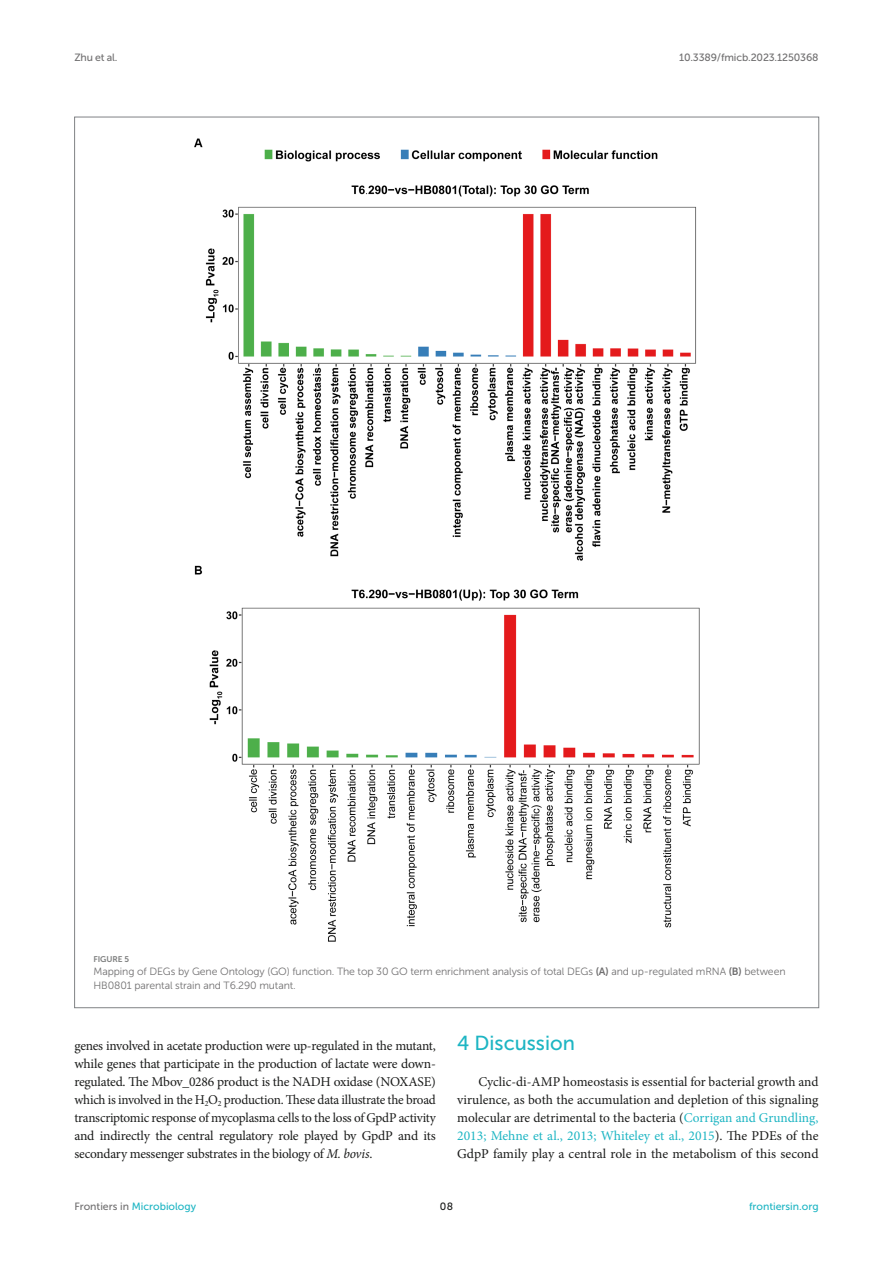
<style>
.page{position:relative;width:893px;height:1263px;background:#fff}
.page>*{position:absolute;margin:0;border:0;box-sizing:border-box;transform-origin:0 0}
.HEAD_1{font:20.25px "Museo Sans 500";color:#1db5c3}
.TEXT{font:13.5px/18px "Minion Pro";letter-spacing:-.015em;color:#1b1c1b;text-align:justify}
.TEXT_FLUSH{font:13.5px/18px "Minion Pro";color:#1b1c1b;text-align:justify}
.FIG_LEG{font:10.5px/13.5px "Museo Sans 300";letter-spacing:-.01em;color:#706f70}
.t1{font:10.5px "Museo Sans 500";color:#1db5c3}
.t2{font:10.5px "Museo Sans 500";letter-spacing:-.015em;color:#706f70}
.t3{font:10.5px "Museo Sans 500";color:#1b1c1b}
.FIG_HD{font:8.25px "Museo Sans 700";letter-spacing:-.01em;color:#7e7f7f}
.s1{font-family:"Museo Sans 700"}
.s2{font-style:italic}
.s3{color:#1db5c3}
.s4{color:#706f70}
</style>
<div class="page">
<img style="left:194px;top:138px;width:506px;height:804px">
<p class="t2" style="left:74px;top:51px;width:45px">Zhu et al.</p>
<p class="t2" style="left:679px;top:51px;width:141px">10.3389/fmicb.2023.1250368</p>
<p class="FIG_HD" style="left:94px;top:954px;width:37px">FIGURE 5</p>
<p class="FIG_LEG" style="left:94px;top:965px;width:694px">Mapping of DEGs by Gene Ontology (GO) function. The top 30 GO term enrichment analysis of total DEGs <span class="s1">(A)</span> and up-regulated mRNA <span class="s1">(B)</span> between<br>HB0801 parental strain and T6.290 mutant.</p>
<p class="TEXT" style="left:74px;top:1037px;width:363px">genes involved in acetate production were up-regulated in the mutant, while genes that participate in the production of lactate were down&shy;regulated. The Mbov_0286 product is the NADH oxidase (NOXASE) which is involved in the H<sub>2</sub>O<sub>2</sub> production. These data illustrate the broad transcriptomic response of mycoplasma cells to the loss of GpdP activity and indirectly the central regulatory role played by GpdP and its secondary messenger substrates in the biology of <span class="s2">M. bovis</span>.</p>
<p class="HEAD_1" style="left:457px;top:1032px;width:119px">4 Discussion</p>
<p class="TEXT_FLUSH" style="left:457px;top:1073px;width:363px;text-indent:21px">Cyclic-di-AMP homeostasis is essential for bacterial growth and virulence, as both the accumulation and depletion of this signaling molecular are detrimental to the bacteria (<span class="s3">Corrigan and Grundling, 2013; Mehne et al., 2013; Whiteley et al., 2015</span>). The PDEs of the GdpP family play a central role in the metabolism of this second</p>
<p class="t1" style="left:74px;top:1200px;width:123px"><span class="s4">Frontiers in</span> Microbiology</p>
<p class="t3" style="left:440px;top:1200px;width:15px">08</p>
<p class="t1" style="left:749px;top:1200px;width:71px">frontiersin.org</p>
</div>
